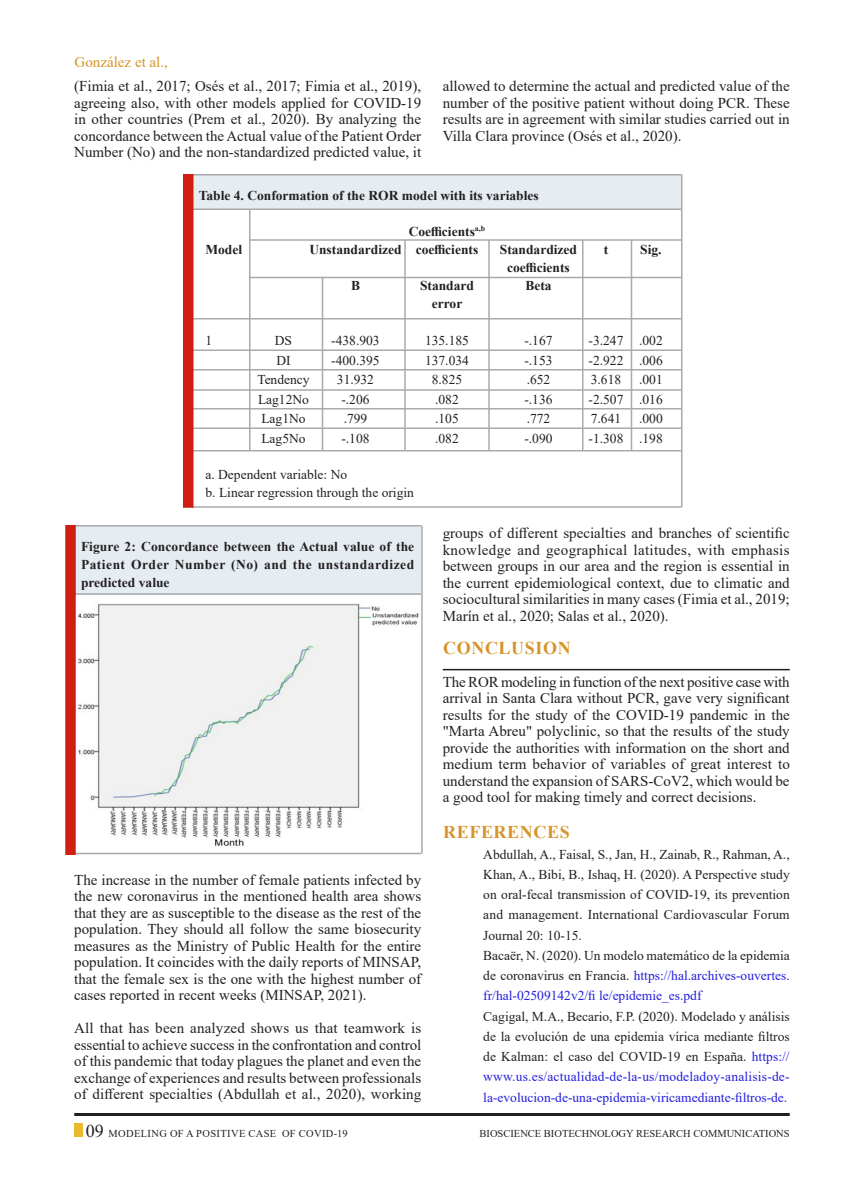
<style>
.page{position:relative;width:864px;height:1188px;background:#fff}
.page>*{position:absolute;margin:0;border:0;box-sizing:border-box;transform-origin:0 0}
.Body_text{font:700 18px "Times New Roman";letter-spacing:.035em;color:#d69429}
.References{font:700 18px "Times New Roman";letter-spacing:.035em;color:#d69429}
.Body_text-2{font:15px/16.5px "Times New Roman";color:#231f20;text-align:justify}
.Body_text-3{font:15px "Times New Roman";color:#d69429}
.References-2{font:13.5px/20.2px "Times New Roman";color:#231f20;text-align:justify}
.Body_text-4{font:700 13.5px/18px "Times New Roman";color:#231f20;text-align:justify}
.Body_text-5{font:13.5px "Times New Roman";color:#231f20}
.t1{font:10.5px "Times New Roman";color:#231f20}
.s1{color:#231edd}
.s2{font-size:18px}
</style>
<div class="page">
<div style="left:74px;top:1124px;width:9px;height:13px;background:#eaba2e"></div>
<hr style="left:74px;top:1113px;width:716px;height:3px;background:#231f20">
<div style="left:192px;top:174px;width:490px;height:35px;background:#e5ecf2"></div>
<hr style="left:192px;top:208px;width:490px;height:2px;background:#a8aaad">
<hr style="left:192px;top:174px;width:490px;height:2px;background:#a8aaad">
<hr style="left:192px;top:318px;width:490px;height:2px;background:#a8aaad">
<hr style="left:192px;top:450px;width:490px;height:2px;background:#a8aaad">
<hr style="left:192px;top:506px;width:490px;height:2px;background:#a8aaad">
<hr style="left:192px;top:350px;width:490px;height:1px;background:#a8aaad">
<hr style="left:192px;top:369px;width:490px;height:1px;background:#a8aaad">
<hr style="left:192px;top:389px;width:490px;height:2px;background:#a8aaad">
<hr style="left:192px;top:408px;width:490px;height:2px;background:#a8aaad">
<hr style="left:192px;top:428px;width:490px;height:1px;background:#a8aaad">
<hr style="left:249px;top:209px;width:1px;height:242px;background:#a8aaad">
<hr style="left:249px;top:239px;width:433px;height:2px;background:#a8aaad">
<hr style="left:249px;top:277px;width:433px;height:1px;background:#a8aaad">
<hr style="left:322px;top:277px;width:1px;height:173px;background:#a8aaad">
<hr style="left:404px;top:239px;width:2px;height:211px;background:#a8aaad">
<hr style="left:488px;top:240px;width:2px;height:211px;background:#a8aaad">
<hr style="left:582px;top:240px;width:2px;height:211px;background:#a8aaad">
<hr style="left:631px;top:240px;width:1px;height:211px;background:#a8aaad">
<hr style="left:681px;top:175px;width:1px;height:332px;background:#a8aaad">
<div style="left:183px;top:174px;width:11px;height:334px;background:#ce1f10"></div>
<img style="left:77px;top:602px;width:342px;height:244px">
<div style="left:74px;top:525px;width:347px;height:70px;background:#e5ecf2"></div>
<hr style="left:74px;top:593px;width:347px;height:2px;background:#a8aaad">
<hr style="left:74px;top:525px;width:347px;height:1px;background:#a8aaad">
<hr style="left:74px;top:853px;width:347px;height:1px;background:#a8aaad">
<hr style="left:421px;top:526px;width:2px;height:328px;background:#a8aaad">
<div style="left:65px;top:525px;width:11px;height:330px;background:#ce1f10"></div>
<hr style="left:443px;top:669px;width:347px;height:1px;background:#231f20">
<p class="Body_text-3" style="left:75px;top:51px;width:95px">González et al.,</p>
<p class="Body_text-2" style="left:74px;top:78px;width:348px">(Fimia et al., 2017; Osés et al., 2017; Fimia et al., 2019), agreeing also, with other models applied for COVID-19 in other countries (Prem et al., 2020). By analyzing the concordance between the Actual value of the Patient Order Number (No) and the non-standardized predicted value, it</p>
<p class="Body_text-2" style="left:443px;top:78px;width:348px">allowed to determine the actual and predicted value of the number of the positive patient without doing PCR. These results are in agreement with similar studies carried out in Villa Clara province (Osés et al., 2020).</p>
<p class="Body_text-4" style="left:199px;top:186px;width:341px">Table 4. Conformation of the ROR model with its variables</p>
<p class="Body_text-4" style="left:409px;top:222px;width:78px">Coefficients<sup>a,b</sup></p>
<p class="Body_text-4" style="left:206px;top:240px;width:38px">Model</p>
<p class="Body_text-4" style="left:309px;top:240px;width:170px">Unstandardized coefficients</p>
<p class="Body_text-4" style="left:500px;top:240px;width:79px">Standardized</p>
<p class="Body_text-4" style="left:604px;top:240px;width:6px">t</p>
<p class="Body_text-4" style="left:640px;top:240px;width:23px">Sig.</p>
<p class="Body_text-4" style="left:507px;top:258px;width:64px">coefficients</p>
<p class="Body_text-4" style="left:351px;top:276px;width:11px">B</p>
<p class="Body_text-4" style="left:420px;top:276px;width:56px">Standard</p>
<p class="Body_text-4" style="left:525px;top:276px;width:28px">Beta</p>
<p class="Body_text-4" style="left:432px;top:294px;width:32px">error</p>
<p class="Body_text-5" style="left:206px;top:331px;width:8px">1</p>
<p class="Body_text-5" style="left:275px;top:331px;width:19px">DS</p>
<p class="Body_text-5" style="left:331px;top:331px;width:50px">-438.903</p>
<p class="Body_text-5" style="left:425px;top:331px;width:45px">135.185</p>
<p class="Body_text-5" style="left:524px;top:331px;width:30px">-.167</p>
<p class="Body_text-5" style="left:589px;top:331px;width:76px">-3.247 .002</p>
<p class="Body_text-5" style="left:276px;top:351px;width:16px">DI</p>
<p class="Body_text-5" style="left:331px;top:351px;width:50px">-400.395</p>
<p class="Body_text-5" style="left:425px;top:351px;width:45px">137.034</p>
<p class="Body_text-5" style="left:524px;top:351px;width:30px">-.153</p>
<p class="Body_text-5" style="left:589px;top:351px;width:76px">-2.922 .006</p>
<p class="Body_text-5" style="left:257px;top:370px;width:54px">Tendency</p>
<p class="Body_text-5" style="left:337px;top:370px;width:39px">31.932</p>
<p class="Body_text-5" style="left:432px;top:370px;width:32px">8.825</p>
<p class="Body_text-5" style="left:527px;top:370px;width:25px">.652</p>
<p class="Body_text-5" style="left:591px;top:370px;width:32px">3.618</p>
<p class="Body_text-5" style="left:639px;top:370px;width:25px">.001</p>
<p class="Body_text-5" style="left:258px;top:390px;width:52px">Lag12No</p>
<p class="Body_text-5" style="left:341px;top:390px;width:30px">-.206</p>
<p class="Body_text-5" style="left:435px;top:390px;width:25px">.082</p>
<p class="Body_text-5" style="left:524px;top:390px;width:30px">-.136</p>
<p class="Body_text-5" style="left:589px;top:390px;width:76px">-2.507 .016</p>
<p class="Body_text-5" style="left:261px;top:409px;width:46px">Lag1No</p>
<p class="Body_text-5" style="left:344px;top:409px;width:25px">.799</p>
<p class="Body_text-5" style="left:435px;top:409px;width:25px">.105</p>
<p class="Body_text-5" style="left:527px;top:409px;width:25px">.772</p>
<p class="Body_text-5" style="left:591px;top:409px;width:32px">7.641</p>
<p class="Body_text-5" style="left:639px;top:409px;width:25px">.000</p>
<p class="Body_text-5" style="left:261px;top:429px;width:46px">Lag5No</p>
<p class="Body_text-5" style="left:341px;top:429px;width:30px">-.108</p>
<p class="Body_text-5" style="left:435px;top:429px;width:25px">.082</p>
<p class="Body_text-5" style="left:524px;top:429px;width:30px">-.090</p>
<p class="Body_text-5" style="left:589px;top:429px;width:76px">-1.308 .198</p>
<p class="Body_text-5" style="left:206px;top:465px;width:143px">a. Dependent variable: No</p>
<p class="Body_text-5" style="left:206px;top:483px;width:210px">b. Linear regression through the origin</p>
<p class="Body_text-4" style="left:81px;top:537px;width:335px">Figure 2: Concordance between the Actual value of the Patient Order Number (No) and the unstandardized predicted value</p>
<p class="Body_text-2" style="left:74px;top:871px;width:348px">The increase in the number of female patients infected by the new coronavirus in the mentioned health area shows that they are as susceptible to the disease as the rest of the population. They should all follow the same biosecurity measures as the Ministry of Public Health for the entire population. It coincides with the daily reports of MINSAP, that the female sex is the one with the highest number of cases reported in recent weeks (MINSAP, 2021).</p>
<p class="Body_text-2" style="left:74px;top:1020px;width:349px">All that has been analyzed shows us that teamwork is essential to achieve success in the confrontation and control of this pandemic that today plagues the planet and even the exchange of experiences and results between professionals of different specialties (Abdullah et al., 2020), working</p>
<p class="Body_text-2" style="left:443px;top:525px;width:348px">groups of different specialties and branches of scientific knowledge and geographical latitudes, with emphasis between groups in our area and the region is essential in the current epidemiological context, due to climatic and sociocultural similarities in many cases (Fimia et al., 2019; Marín et al., 2020; Salas et al., 2020).</p>
<p class="Body_text" style="left:443px;top:635px;width:129px">CONCLUSION</p>
<p class="Body_text-2" style="left:443px;top:673px;width:349px">The ROR modeling in function of the next positive case with arrival in Santa Clara without PCR, gave very significant results for the study of the COVID-19 pandemic in the "Marta Abreu" polyclinic, so that the results of the study provide the authorities with information on the short and medium term behavior of variables of great interest to understand the expansion of SARS-CoV2, which would be a good tool for making timely and correct decisions.</p>
<p class="References" style="left:443px;top:819px;width:128px">REFERENCES</p>
<p class="References-2" style="left:483px;top:844px;width:308px">Abdullah, A., Faisal, S., Jan, H., Zainab, R., Rahman, A., Khan, A., Bibi, B., Ishaq, H. (2020). A Perspective study on oral-fecal transmission of COVID-19, its prevention and management. International Cardiovascular Forum Journal 20: 10-15.</p>
<p class="References-2" style="left:483px;top:945px;width:308px">Bacaër, N. (2020). Un modelo matemático de la epidemia de coronavirus en Francia. <span class="s1">https://hal.archives-ouvertes. fr/hal-02509142v2/fi le/epidemie_es.pdf</span></p>
<p class="References-2" style="left:483px;top:1006px;width:308px">Cagigal, M.A., Becario, F.P. (2020). Modelado y análisis de la evolución de una epidemia vírica mediante filtros de Kalman: el caso del COVID-19 en España. <span class="s1">https:// www.us.es/actualidad-de-la-us/modeladoy-analisis-de&shy;la-evolucion-de-una-epidemia-viricamediante-filtros-de.</span></p>
<p class="t1" style="left:86px;top:1126px;width:41px"><span class="s2">09</span> Modeling</p>
<p class="t1" style="left:170px;top:1126px;width:40px">of a Positive</p>
<p class="t1" style="left:248px;top:1126px;width:16px">Case</p>
<p class="t1" style="left:282px;top:1126px;width:67px">of COVID-19</p>
<p class="t1" style="left:480px;top:1126px;width:312px">BIOSCIENCE BIOTECHNOLOGY RESEARCH COMMUNICATIONS</p>
</div>
